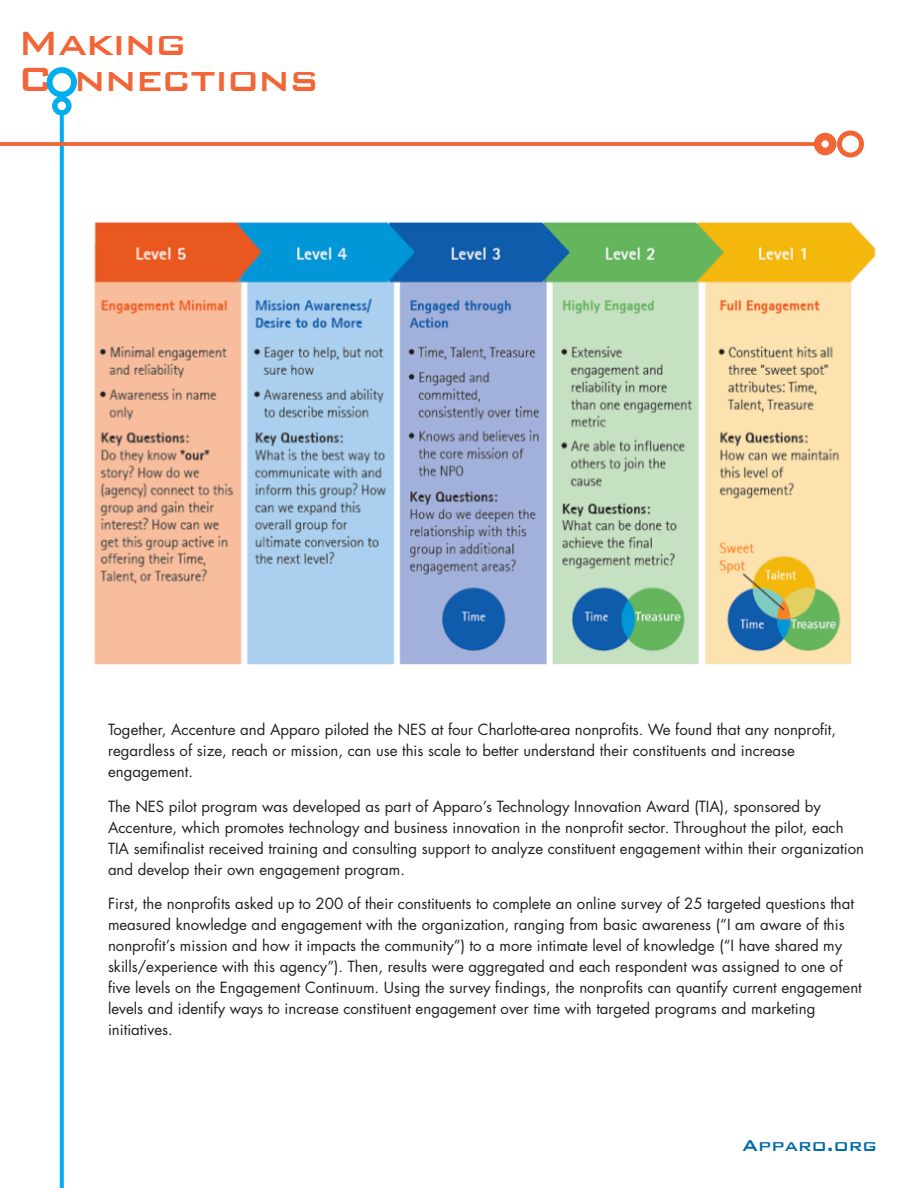
<style>
.page{position:relative;width:918px;height:1188px;background:#fff}
.page>*{position:absolute;margin:0;border:0;box-sizing:border-box;transform-origin:0 0}
.t1{font:500 45px/36px "Bank Gothic";letter-spacing:-.025em;color:#f26537}
.t2{font:500 21px "Bank Gothic";color:#0069a9}
.t3{font:15px/21px "Futura";color:#231f20}
</style>
<div class="page">
<div style="left:47px;top:67px;width:30px;height:30px;border:6px solid #00aeef;border-radius:50%"></div>
<svg style="left:60px;top:116px;width:4px;height:1072px;background:#0bb1ef"></svg>
<svg style="left:55px;top:99px;width:14px;height:14px"></svg>
<div style="left:52px;top:96px;width:20px;height:20px;border:5px solid #00aeef;border-radius:50%"></div>
<div style="left:837px;top:131px;width:27px;height:27px;border:5px solid #f26537;border-radius:50%"></div>
<div style="left:814px;top:133px;width:22px;height:22px;border:8px solid #f26537;border-radius:50%"></div>
<svg style="left:0;top:142px;width:821px;height:4px;background:#f26d42"></svg>
<img style="left:94px;top:221px;width:782px;height:444px">
<h1 class="t1" style="left:17px;top:22px;width:303px">Making<br>C nnections</h1>
<p class="t3" style="left:108px;top:719px;width:730px">Together, Accenture and Apparo piloted the NES at four Charlotte-area nonprofits. We found that any nonprofit, regardless of size, reach or mission, can use this scale to better understand their constituents and increase engagement.</p>
<p class="t3" style="left:108px;top:796px;width:758px">The NES pilot program was developed as part of Apparo’s Technology Innovation Award (TIA), sponsored by Accenture, which promotes technology and business innovation in the nonprofit sector. Throughout the pilot, each TIA semifinalist received training and consulting support to analyze constituent engagement within their organization and develop their own engagement program.</p>
<p class="t3" style="left:108px;top:893px;width:755px">First, the nonprofits asked up to 200 of their constituents to complete an online survey of 25 targeted questions that measured knowledge and engagement with the organization, ranging from basic awareness (“I am aware of this nonprofit’s mission and how it impacts the community”) to a more intimate level of knowledge (“I have shared my skills/experience with this agency”). Then, results were aggregated and each respondent was assigned to one of five levels on the Engagement Continuum. Using the survey findings, the nonprofits can quantify current engagement levels and identify ways to increase constituent engagement over time with targeted programs and marketing initiatives.</p>
<h2 class="t2" style="left:742px;top:1129px;width:136px">Apparo.org</h2>
</div>
